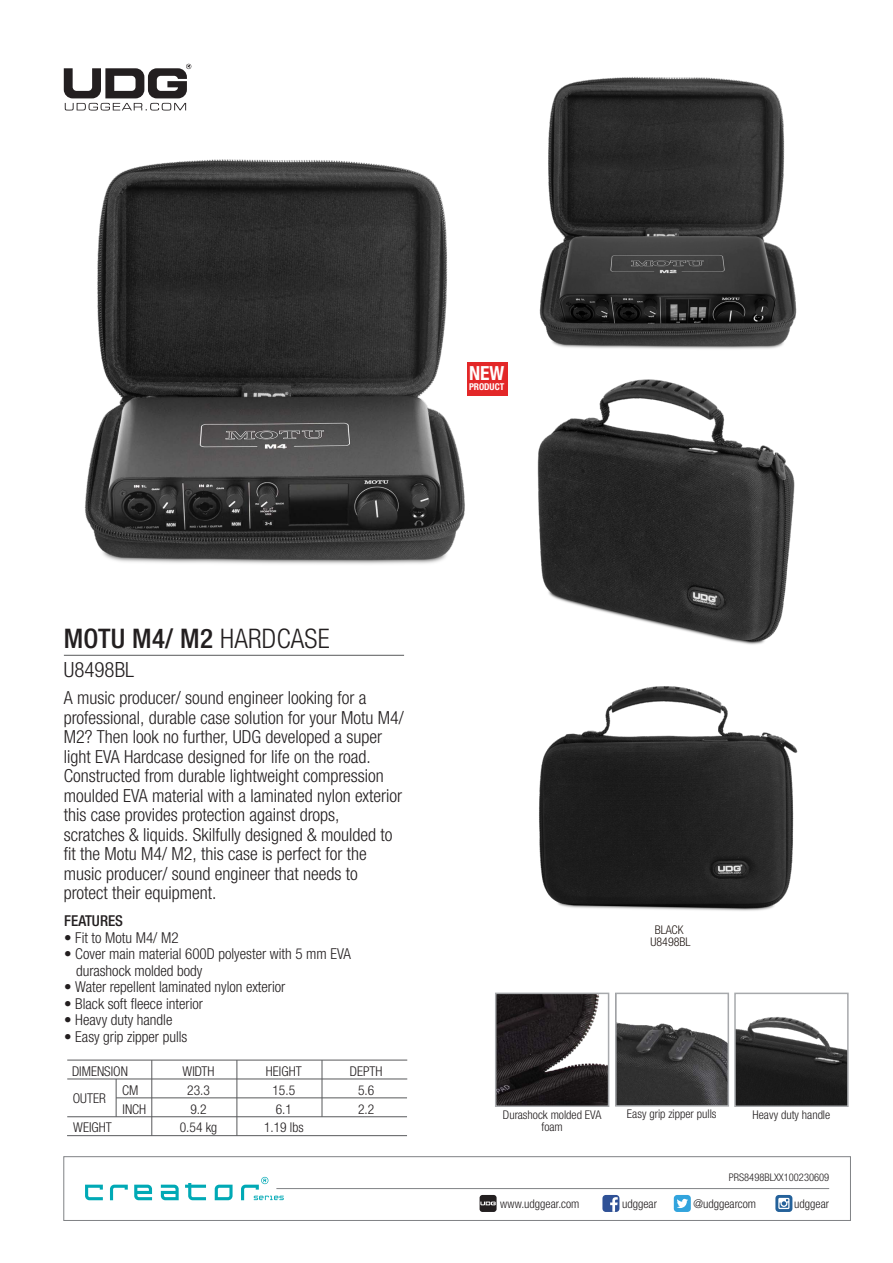
<style>
.page{position:relative;width:893px;height:1263px;background:#fff}
.page>*{position:absolute;margin:0;border:0;box-sizing:border-box;transform-origin:0 0}
.t1{font:500 condensed 27px "Helvetica Neue";letter-spacing:.01em;color:#231f20}
.t2{font:300 condensed 21px "Helvetica Neue";color:#231f20}
.t3{font:700 condensed 19.5px "Helvetica Neue";color:#fff}
.t4{font:300 condensed 18px/19.5px "Helvetica Neue";color:#231f20}
.t5{font:300 condensed 15px/16.5px "Helvetica Neue";color:#231f20}
.t6{font:500 condensed 15px "Helvetica Neue";color:#231f20}
.t7{font:300 condensed 13.5px/19px "Helvetica Neue";color:#231f20}
.t8{font:300 condensed 12px "Helvetica Neue";color:#231f20}
.t9{font:300 condensed 12px/12px "Helvetica Neue";color:#241b17;text-align:center}
.t10{font:300 condensed 10.5px "Helvetica Neue";color:#231f20}
.t11{font:700 condensed 9.45px "Helvetica Neue";color:#fff}
.s1{font-weight:300}
</style>
<div class="page">
<div style="left:64px;top:1156px;width:787px;height:65px;background:#fff;border:1px solid #808285"></div>
<svg style="left:64px;top:64px;width:127px;height:47px"></svg>
<img style="left:618px;top:1022px;width:108px;height:81px">
<div style="left:615px;top:992px;width:114px;height:114px;border:2px solid #a7a9ac"></div>
<img style="left:498px;top:995px;width:108px;height:109px">
<div style="left:495px;top:992px;width:114px;height:115px;border:2px solid #a7a9ac"></div>
<img style="left:737px;top:1017px;width:109px;height:87px">
<div style="left:734px;top:992px;width:115px;height:115px;border:2px solid #a7a9ac"></div>
<hr style="left:276px;top:1188px;width:553px;height:1px;background:#808285">
<hr style="left:67px;top:1060px;width:340px;height:1px;background:#58595b">
<hr style="left:67px;top:1079px;width:340px;height:1px;background:#58595b">
<hr style="left:116px;top:1097px;width:291px;height:1px;background:#58595b">
<hr style="left:67px;top:1135px;width:340px;height:1px;background:#58595b">
<hr style="left:67px;top:1116px;width:340px;height:1px;background:#58595b">
<hr style="left:152px;top:1060px;width:1px;height:76px;background:#58595b">
<hr style="left:322px;top:1060px;width:1px;height:57px;background:#58595b">
<hr style="left:237px;top:1060px;width:1px;height:76px;background:#58595b">
<hr style="left:116px;top:1079px;width:1px;height:38px;background:#58595b">
<hr style="left:64px;top:655px;width:340px;height:1px;background:#58595b">
<svg style="left:85px;top:1177px;width:199px;height:23px"></svg>
<div style="left:602px;top:1195px;width:17px;height:17px;background:#2f5196;border-radius:3px"></div>
<svg style="left:610px;top:1197px;width:8px;height:15px"></svg>
<svg style="left:775px;top:1195px;width:17px;height:17px"></svg>
<svg style="left:778px;top:1198px;width:11px;height:11px"></svg>
<div style="left:674px;top:1195px;width:17px;height:17px;background:#32a4dd;border-radius:3px"></div>
<svg style="left:677px;top:1199px;width:11px;height:9px"></svg>
<svg style="left:480px;top:1195px;width:17px;height:17px"></svg>
<img style="left:84px;top:159px;width:393px;height:405px">
<img style="left:537px;top:379px;width:258px;height:266px">
<img style="left:539px;top:77px;width:258px;height:272px">
<img style="left:539px;top:686px;width:259px;height:225px">
<div style="left:467px;top:363px;width:40px;height:33px;background:#e32728"></div>
<p class="t3" style="left:469px;top:358px;width:37px">NEW</p>
<p class="t11" style="left:469px;top:379px;width:37px">PRODUCT</p>
<h1 class="t1" style="left:64px;top:618px;width:267px">MOTU M4/ M2 <span class="s1">HARDCASE</span></h1>
<p class="t2" style="left:64px;top:654px;width:72px">U8498BL</p>
<p class="t4" style="left:64px;top:687px;width:341px">A music producer/ sound engineer looking for a professional, durable case solution for your Motu M4/ M2? Then look no further, UDG developed a super light EVA Hardcase designed for life on the road.<br>Constructed from durable lightweight compression moulded EVA material with a laminated nylon exterior this case provides protection against drops, scratches &amp; liquids. Skilfully designed &amp; moulded to fit the Motu M4/ M2, this case is perfect for the music producer/ sound engineer that needs to protect their equipment.</p>
<p class="t6" style="left:64px;top:910px;width:60px">FEATURES</p>
<p class="t5" style="left:64px;top:928px;width:116px">• Fit to Motu M4/ M2</p>
<p class="t5" style="left:76px;top:945px;width:276px;text-indent:-12px">• Cover main material 600D polyester with 5 mm EVA durashock molded body</p>
<p class="t5" style="left:64px;top:978px;width:223px">• Water repellent laminated nylon exterior</p>
<p class="t5" style="left:64px;top:994px;width:140px">• Black soft fleece interior</p>
<p class="t5" style="left:64px;top:1011px;width:110px">• Heavy duty handle</p>
<p class="t5" style="left:64px;top:1027px;width:125px">• Easy grip zipper pulls</p>
<p class="t7" style="left:72px;top:1061px;width:57px">DIMENSION</p>
<p class="t7" style="left:183px;top:1061px;width:33px">WIDTH</p>
<p class="t7" style="left:266px;top:1061px;width:37px">HEIGHT</p>
<p class="t7" style="left:350px;top:1061px;width:34px">DEPTH</p>
<p class="t7" style="left:73px;top:1088px;width:34px">OUTER</p>
<p class="t7" style="left:73px;top:1117px;width:40px">WEIGHT</p>
<p class="t7" style="left:122px;top:1080px;width:26px">CM<br>INCH</p>
<p class="t7" style="left:187px;top:1080px;width:24px">23.3</p>
<p class="t7" style="left:272px;top:1080px;width:24px">15.5</p>
<p class="t7" style="left:358px;top:1080px;width:18px">5.6</p>
<p class="t7" style="left:180px;top:1117px;width:39px">0.54 kg</p>
<p class="t7" style="left:264px;top:1117px;width:41px">1.19 lbs</p>
<p class="t7" style="left:190px;top:1099px;width:18px">9.2</p>
<p class="t7" style="left:276px;top:1099px;width:18px">6.1</p>
<p class="t7" style="left:358px;top:1099px;width:18px">2.2</p>
<p class="t9" style="left:650px;top:923px;width:42px">BLACK<br>U8498BL</p>
<p class="t8" style="left:503px;top:1106px;width:100px">Durashock molded EVA</p>
<p class="t8" style="left:627px;top:1105px;width:91px">Easy grip zipper pulls</p>
<p class="t8" style="left:541px;top:1118px;width:23px">foam</p>
<p class="t8" style="left:753px;top:1106px;width:79px">Heavy duty handle</p>
<p class="t10" style="left:729px;top:1169px;width:102px">PRS8498BLXX100230609</p>
<p class="t8" style="left:500px;top:1194px;width:81px">www.udggear.com</p>
<p class="t8" style="left:622px;top:1194px;width:36px">udggear</p>
<p class="t8" style="left:693px;top:1194px;width:64px">@udggearcom</p>
<p class="t8" style="left:794px;top:1194px;width:36px">udggear</p>
</div>
